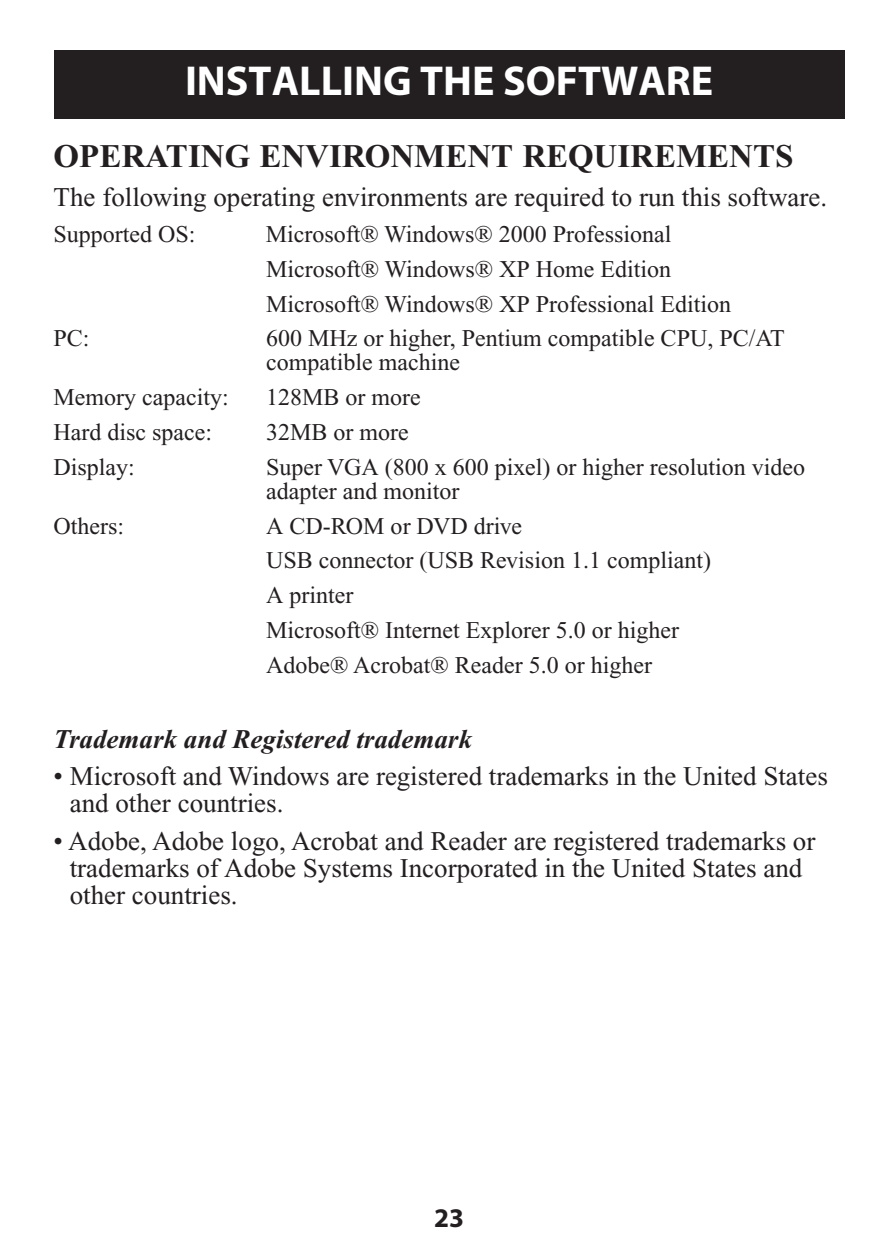
<style>
.page{position:relative;width:895px;height:1255px;background:#fff}
.page>*{position:absolute;margin:0;border:0;box-sizing:border-box;transform-origin:0 0}
.t1{font:700 42px "Myriad Pro";color:#fff}
.t2{font:700 33px "Times New Roman";color:#231f20}
.t3{font:27px/27px "Times New Roman";color:#231f20}
.t4{font:italic 700 27px "Times New Roman";color:#231f20}
.t5{font:700 27px "Myriad Pro";color:#231f20}
.t6{font:24px/34.8px "Times New Roman";color:#231f20}
</style>
<div class="page">
<div style="left:54px;top:50px;width:791px;height:69px;background:#231f20"></div>
<h1 class="t1" style="left:185px;top:65px;width:530px">INSTALLING THE SOFTWARE</h1>
<h2 class="t2" style="left:54px;top:145px;width:741px">OPERATING ENVIRONMENT REQUIREMENTS</h2>
<p class="t3" style="left:54px;top:186px;width:775px">The following operating environments are required to run this software.</p>
<p class="t6" style="left:54px;top:219px;width:144px">Supported OS:</p>
<p class="t6" style="left:266px;top:219px;width:467px">Microsoft® Windows® 2000 Professional<br>Microsoft® Windows® XP Home Edition<br>Microsoft® Windows® XP Professional Edition</p>
<p class="t6" style="left:54px;top:323px;width:38px">PC:</p>
<p class="t6" style="left:266px;top:329px;width:520px;line-height:24px">600 MHz or higher, Pentium compatible CPU, PC/AT compatible machine</p>
<p class="t6" style="left:54px;top:382px;width:177px">Memory capacity:</p>
<p class="t6" style="left:266px;top:382px;width:156px">128MB or more</p>
<p class="t6" style="left:54px;top:417px;width:160px">Hard disc space:</p>
<p class="t6" style="left:266px;top:417px;width:144px">32MB or more</p>
<p class="t6" style="left:54px;top:452px;width:83px">Display:</p>
<p class="t6" style="left:266px;top:457px;width:540px;line-height:24px">Super VGA (800 x 600 pixel) or higher resolution video adapter and monitor</p>
<p class="t6" style="left:54px;top:510px;width:72px">Others:</p>
<p class="t6" style="left:266px;top:510px;width:446px">A CD-ROM or DVD drive<br>USB connector (USB Revision 1.1 compliant)<br>A printer<br>Microsoft® Internet Explorer 5.0 or higher<br>Adobe® Acrobat® Reader 5.0 or higher</p>
<p class="t4" style="left:54px;top:730px;width:420px">Trademark and Registered trademark</p>
<p class="t3" style="left:70px;top:765px;width:760px;text-indent:-16px">• Microsoft and Windows are registered trademarks in the United States and other countries.</p>
<p class="t3" style="left:70px;top:830px;width:747px;text-indent:-16px">• Adobe, Adobe logo, Acrobat and Reader are registered trademarks or trademarks of Adobe Systems Incorporated in the United States and other countries.</p>
<p class="t5" style="left:434px;top:1208px;width:31px">23</p>
</div>
